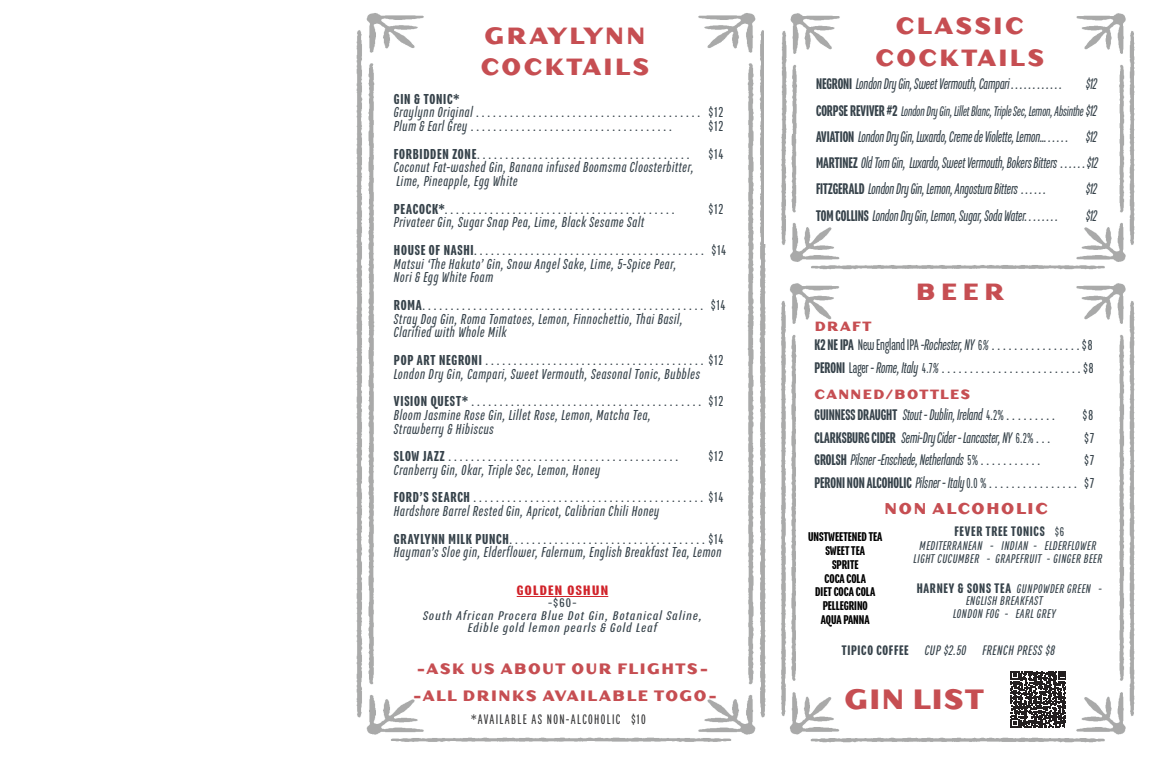
<style>
.page{position:relative;width:1170px;height:765px;background:#fff}
.page>*{position:absolute;margin:0;border:0;box-sizing:border-box;transform-origin:0 0}
.t1{font:700 31.25px "Dogma OT";letter-spacing:.055em;color:#c64e52}
.t2{font:700 26.25px/31.5px "Dogma OT";letter-spacing:.105em;color:#c64e52}
.t3{font:700 17.5px "Dogma OT";letter-spacing:.1em;color:#c64e52}
.t4{font:700 16.88px "Dogma OT";letter-spacing:.105em;color:#c64e52}
.t5{font:italic 16.75px "Program Nar OT";color:#36424a;scale:.9 1}
.t6{font:15.62px "Program Nar OT";letter-spacing:.07em;color:#36424a}
.t7{font:italic 15.62px "Program Nar OT";letter-spacing:.05em;color:#36424a}
.t8{font:15.62px "Program Nar OT";letter-spacing:.07em;color:#36424a;scale:.83 1}
.t9{font:500 15.62px "Program Nar OT";letter-spacing:.05em;color:#36424a}
.t10{font:italic 15.12px "Program Nar OT";color:#36424a;scale:.9 1}
.t11{font:italic 15px "Program Nar OT";letter-spacing:.045em;color:#36424a}
.t12{font:15px "Program Nar OT";letter-spacing:.095em;color:#383839}
.t13{font:700 15px "Dogma OT";letter-spacing:.11em;color:#c64e52}
.t14{font:500 15px "Program Nar OT";letter-spacing:.05em;color:#36424a}
.t15{font:500 14.88px "Program Nar OT";color:#d1232a;scale:1.25 1}
.t16{font:italic 13.75px/12.5px "Program Nar OT";letter-spacing:.045em;color:#36424a}
.t17{font:500 13.75px "Program Nar OT";color:#000}
.t18{font:italic 13.62px "Program Nar OT";letter-spacing:.07em;color:#36424a;scale:1.25 1}
.t19{font:13.62px "Program Nar OT";color:#36424a;scale:1.25 1}
.s1{font-style:italic}
.s2{font-weight:500}
.s3{font-weight:500;font-style:normal}
.s4{font-weight:500;font-style:normal;font-size:16.75px}
.s5{font-size:16.75px}
.s6{font-weight:500;font-size:16.75px}
.s7{font-style:italic;font-size:16.75px}
.s8{font-style:normal;font-size:15.62px}
.s9{font-weight:400;font-size:13.75px}
.s10{font-weight:500;font-style:normal;font-size:15px}
</style>
<div class="page">
<img style="left:356px;top:13px;width:410px;height:729px">
<hr style="left:517px;top:596px;width:91px;height:1px;background:#d1232a">
<img style="left:781px;top:283px;width:354px;height:284px">
<img style="left:781px;top:567px;width:354px;height:176px">
<img style="left:764px;top:13px;width:371px;height:230px">
<img style="left:777px;top:135px;width:358px;height:135px">
<svg style="left:1010px;top:671px;width:55px;height:57px"></svg>
<p class="t2" style="left:481px;top:20px;width:170px">GRAYLYNN<br>COCKTAILS</p>
<p class="t9" style="left:394px;top:90px;width:67px">GIN &amp; TONIC*</p>
<p class="t6" style="left:394px;top:104px;width:331px"><span class="s1">Graylynn Original</span>........................................ $12</p>
<p class="t6" style="left:394px;top:118px;width:279px"><span class="s1">Plum &amp; Earl Grey</span> ....................................</p>
<p class="t6" style="left:709px;top:118px;width:16px">$12</p>
<p class="t6" style="left:394px;top:146px;width:331px"><span class="s2">FORBIDDEN ZONE</span>...................................... $14</p>
<p class="t7" style="left:394px;top:159px;width:301px">Coconut Fat-washed Gin, Banana infused Boomsma Cloosterbitter,</p>
<p class="t7" style="left:397px;top:173px;width:122px">Lime, Pineapple, Egg White</p>
<p class="t6" style="left:394px;top:201px;width:282px"><span class="s2">PEACOCK*</span>.........................................</p>
<p class="t6" style="left:709px;top:201px;width:16px">$12</p>
<p class="t7" style="left:394px;top:214px;width:252px">Privateer Gin, Sugar Snap Pea, Lime, Black Sesame Salt</p>
<p class="t6" style="left:394px;top:242px;width:334px"><span class="s2">HOUSE OF NASHI</span>......................................... $14</p>
<p class="t7" style="left:394px;top:256px;width:284px">Matsui ‘The Hakuto’ Gin, Snow Angel Sake, Lime, 5-Spice Pear,</p>
<p class="t7" style="left:394px;top:269px;width:101px">Nori &amp; Egg White Foam</p>
<p class="t6" style="left:394px;top:297px;width:333px"><span class="s2">ROMA</span>.................................................. $14</p>
<p class="t7" style="left:394px;top:311px;width:290px">Stray Dog Gin, Roma Tomatoes, Lemon, Finnochettio, Thai Basil,</p>
<p class="t7" style="left:394px;top:324px;width:114px">Clarified with Whole Milk</p>
<p class="t6" style="left:394px;top:352px;width:331px"><span class="s2">POP ART NEGRONI</span> ....................................... $12</p>
<p class="t7" style="left:394px;top:366px;width:307px">London Dry Gin, Campari, Sweet Vermouth, Seasonal Tonic, Bubbles</p>
<p class="t6" style="left:394px;top:393px;width:331px"><span class="s2">VISION QUEST*</span> ......................................... $12</p>
<p class="t7" style="left:394px;top:407px;width:258px">Bloom Jasmine Rose Gin, Lillet Rose, Lemon, Matcha Tea,</p>
<p class="t7" style="left:394px;top:421px;width:101px">Strawberry &amp; Hibiscus</p>
<p class="t6" style="left:394px;top:448px;width:286px"><span class="s2">SLOW JAZZ</span> .........................................</p>
<p class="t6" style="left:709px;top:448px;width:16px">$12</p>
<p class="t7" style="left:394px;top:462px;width:208px">Cranberry Gin, Okar, Triple Sec, Lemon, Honey</p>
<p class="t6" style="left:394px;top:489px;width:331px"><span class="s2">FORD’S SEARCH</span> ......................................... $14</p>
<p class="t7" style="left:394px;top:503px;width:267px">Hardshore Barrel Rested Gin, Apricot, Calibrian Chili Honey</p>
<p class="t6" style="left:394px;top:531px;width:331px"><span class="s2">GRAYLYNN MILK PUNCH</span>...................................$14</p>
<p class="t7" style="left:394px;top:544px;width:329px">Hayman’s Sloe gin, Elderflower, Falernum, English Breakfast Tea, Lemon</p>
<p class="t15" style="left:517px;top:582px;width:75px">GOLDEN OSHUN</p>
<p class="t19" style="left:548px;top:596px;width:25px">-$60-</p>
<p class="t18" style="left:423px;top:609px;width:225px">South African Procera Blue Dot Gin, Botanical Saline,</p>
<p class="t18" style="left:468px;top:621px;width:153px">Edible gold lemon pearls &amp; Gold Leaf</p>
<p class="t4" style="left:417px;top:661px;width:293px">-ASK US ABOUT OUR FLIGHTS-</p>
<p class="t4" style="left:413px;top:687px;width:305px">-ALL DRINKS AVAILABLE TOGO-</p>
<p class="t12" style="left:471px;top:711px;width:176px">*AVAILABLE AS NON-ALCOHOLIC $10</p>
<p class="t2" style="left:876px;top:11px;width:170px;text-align:center">CLASSIC<br>COCKTAILS</p>
<p class="t5" style="left:816px;top:75px;width:275px"><span class="s3">NEGRONI</span> London Dry Gin, Sweet Vermouth, Campari . . . . . . . . . . . .</p>
<p class="t5" style="left:1086px;top:75px;width:14px">$12</p>
<p class="t10" style="left:816px;top:103px;width:314px"><span class="s4">CORPSE REVIVER #2</span> London Dry Gin, Lillet Blanc, Triple Sec, Lemon, Absinthe <span class="s5">$12</span></p>
<p class="t5" style="left:816px;top:128px;width:314px"><span class="s3">AVIATION</span> London Dry Gin, Luxardo, Creme de Violette, Lemon... . . . . . $12</p>
<p class="t5" style="left:816px;top:154px;width:315px"><span class="s3">MARTINEZ</span> Old Tom Gin, Luxardo, Sweet Vermouth, Bokers Bitters . . . . . . $12</p>
<p class="t5" style="left:816px;top:180px;width:257px"><span class="s3">FITZGERALD</span> London Dry Gin, Lemon, Angostura Bitters . . . . . .</p>
<p class="t5" style="left:1086px;top:180px;width:14px">$12</p>
<p class="t5" style="left:816px;top:207px;width:271px"><span class="s3">TOM COLLINS</span> London Dry Gin, Lemon, Sugar, Soda Water. . . . . . . .</p>
<p class="t5" style="left:1086px;top:207px;width:14px">$12</p>
<p class="t13" style="left:815px;top:319px;width:58px">DRAFT</p>
<p class="t2" style="left:916px;top:276px;width:89px">BEER</p>
<p class="t8" style="left:815px;top:337px;width:336px"><span class="s6">K2 NE IPA</span> <span class="s5">New England IPA</span> <span class="s7">-Rochester, NY</span> 6<span class="s1">%</span> . . . . . . . . . . . . . . . . $8</p>
<p class="t8" style="left:815px;top:359px;width:338px"><span class="s6">PERONI</span> <span class="s5">Lager</span> <span class="s7">- Rome, Italy</span> 4.7<span class="s1">%</span> .........................$8</p>
<p class="t13" style="left:815px;top:387px;width:157px">CANNED/BOTTLES</p>
<p class="t5" style="left:815px;top:406px;width:268px"><span class="s3">GUINNESS DRAUGHT</span> Stout - Dublin, Ireland <span class="s8">4.2% . . . . . . . . .</span></p>
<p class="t6" style="left:1083px;top:407px;width:12px">$8</p>
<p class="t5" style="left:815px;top:429px;width:263px"><span class="s3">CLARKSBURG CIDER</span> Semi-Dry Cider - Lancaster, NY <span class="s8">6.2% . . .</span></p>
<p class="t6" style="left:1085px;top:430px;width:11px">$7</p>
<p class="t5" style="left:815px;top:451px;width:252px"><span class="s3">GROLSH</span> Pilsner -Enschede, Netherlands <span class="s8">5% . . . . . . . . . . .</span></p>
<p class="t6" style="left:1085px;top:452px;width:11px">$7</p>
<p class="t8" style="left:815px;top:475px;width:338px"><span class="s6">PERONI NON ALCOHOLIC</span> <span class="s7">Pilsner - Italy</span> 0.0 % . . . . . . . . . . . . . . . . $7</p>
<p class="t3" style="left:885px;top:500px;width:165px">NON ALCOHOLIC</p>
<p class="t14" style="left:955px;top:523px;width:111px">FEVER TREE TONICS <span class="s9">$6</span></p>
<p class="t16" style="left:920px;top:539px;width:178px">MEDITERRANEAN - INDIAN - ELDERFLOWER</p>
<p class="t16" style="left:914px;top:553px;width:190px">LIGHT CUCUMBER - GRAPEFRUIT - GINGER BEER</p>
<p class="t17" style="left:808px;top:529px;width:76px">UNSTWEETENED TEA</p>
<p class="t17" style="left:825px;top:543px;width:41px">SWEET TEA</p>
<p class="t17" style="left:832px;top:557px;width:28px">SPRITE</p>
<p class="t17" style="left:825px;top:571px;width:43px">COCA COLA</p>
<p class="t17" style="left:815px;top:584px;width:61px">DIET COCA COLA</p>
<p class="t17" style="left:823px;top:598px;width:47px">PELLEGRINO</p>
<p class="t17" style="left:821px;top:612px;width:50px">AQUA PANNA</p>
<p class="t16" style="left:966px;top:582px;width:137px;text-indent:-49px"><span class="s10">HARNEY &amp; SONS TEA</span> GUNPOWDER GREEN -<br>ENGLISH BREAKFAST</p>
<p class="t16" style="left:953px;top:607px;width:104px">LONDON FOG - EARL GREY</p>
<p class="t11" style="left:842px;top:642px;width:215px"><span class="s3">TIPICO COFFEE</span> CUP $2.50 FRENCH PRESS $8</p>
<p class="t1" style="left:844px;top:684px;width:140px">GIN LIST</p>
</div>
